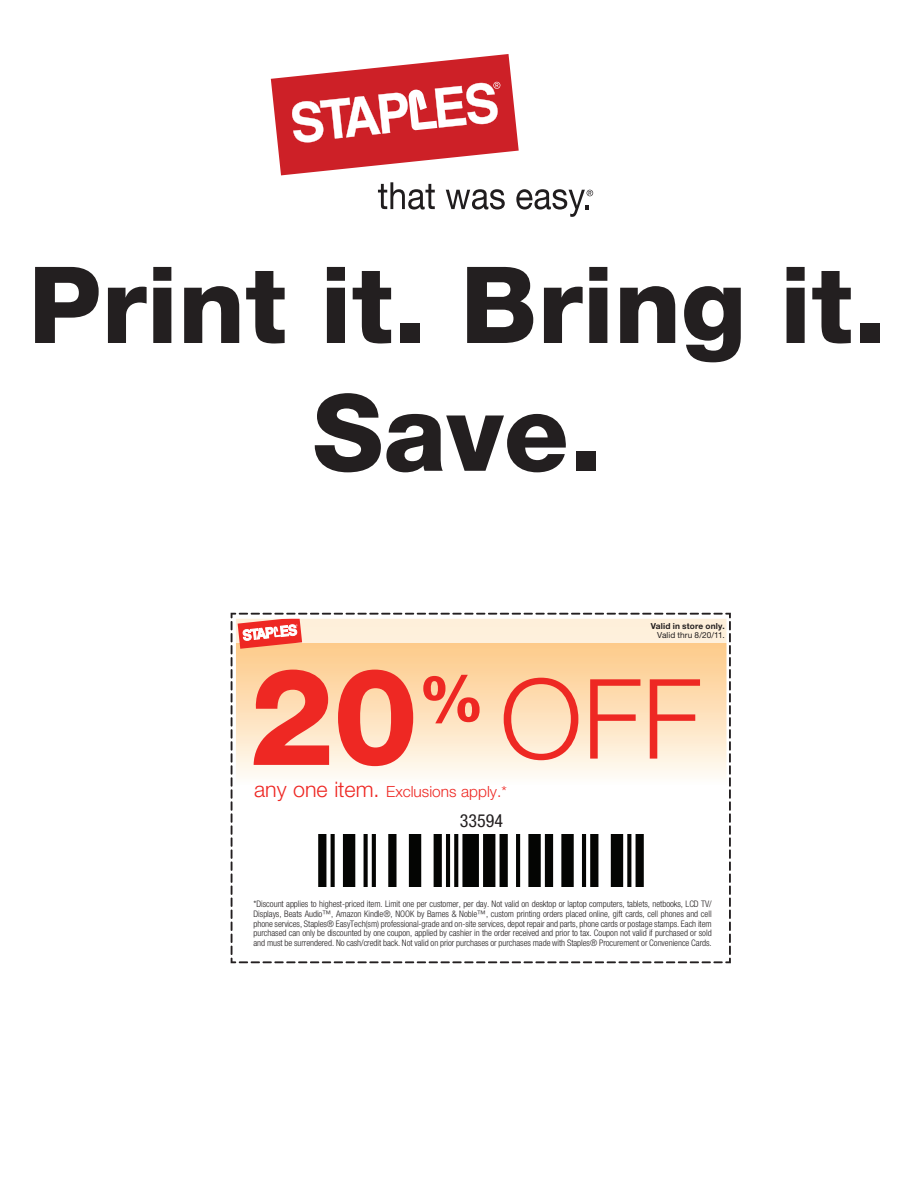
<style>
.page{position:relative;width:918px;height:1188px;background:#fff}
.page>*{position:absolute;margin:0;border:0;box-sizing:border-box;transform-origin:0 0}
.t1{font:300 111px "Helvetica Neue";color:#ee2823}
.t2{font:800 106.5px/127.8px "Helvetica Neue";color:#231f20;text-align:center}
.t3{font:condensed 18px "Helvetica Neue";color:#231f20}
.t4{font:300 15.45px "Helvetica Neue";color:#ee2823}
.t5{font:300 condensed 9px/9.8px "Helvetica Neue";letter-spacing:-.005em;color:#231f20;text-align:justify}
.t6{font:700 8.25px "Helvetica Neue";letter-spacing:.02em;color:#231f20}
.t7{font:8.25px "Helvetica Neue";letter-spacing:.005em;color:#231f20}
.s1{font-weight:800;font-size:135px}
.s2{font-size:21.45px}
</style>
<div class="page">
<svg style="left:378px;top:182px;width:57px;height:28px"></svg>
<svg style="left:446px;top:189px;width:59px;height:21px"></svg>
<svg style="left:516px;top:189px;width:77px;height:28px"></svg>
<svg style="left:271px;top:54px;width:248px;height:121px"></svg>
<svg style="left:231px;top:613px;width:500px;height:350px"></svg>
<img style="left:277px;top:835px;width:407px;height:51px">
<h2 class="t2" style="left:28px;top:241px;width:860px">Print it. Bring it.<br>Save.</h2>
<p class="t6" style="left:651px;top:621px;width:75px">Valid in store only.</p>
<p class="t7" style="left:657px;top:631px;width:69px">Valid thru 8/20/11.</p>
<h1 class="t1" style="left:249px;top:651px;width:454px"><span class="s1">20</span><sup>%</sup> OFF</h1>
<h3 class="t4" style="left:254px;top:782px;width:254px"><span class="s2">any one item.</span> Exclusions apply.*</h3>
<h3 class="t3" style="left:460px;top:810px;width:45px">33594</h3>
<p class="t5" style="left:254px;top:899px;width:460px">*Discount applies to highest-priced item. Limit one per customer, per day. Not valid on desktop or laptop computers, tablets, netbooks, LCD TV/ Displays, Beats Audio™, Amazon Kindle®, NOOK by Barnes &amp; Noble™, custom printing orders placed online, gift cards, cell phones and cell phone services, Staples® EasyTech(sm) professional-grade and on-site services, depot repair and parts, phone cards or postage stamps. Each item purchased can only be discounted by one coupon, applied by cashier in the order received and prior to tax. Coupon not valid if purchased or sold and must be surrendered. No cash/credit back. Not valid on prior purchases or purchases made with Staples® Procurement or Convenience Cards.</p>
</div>
